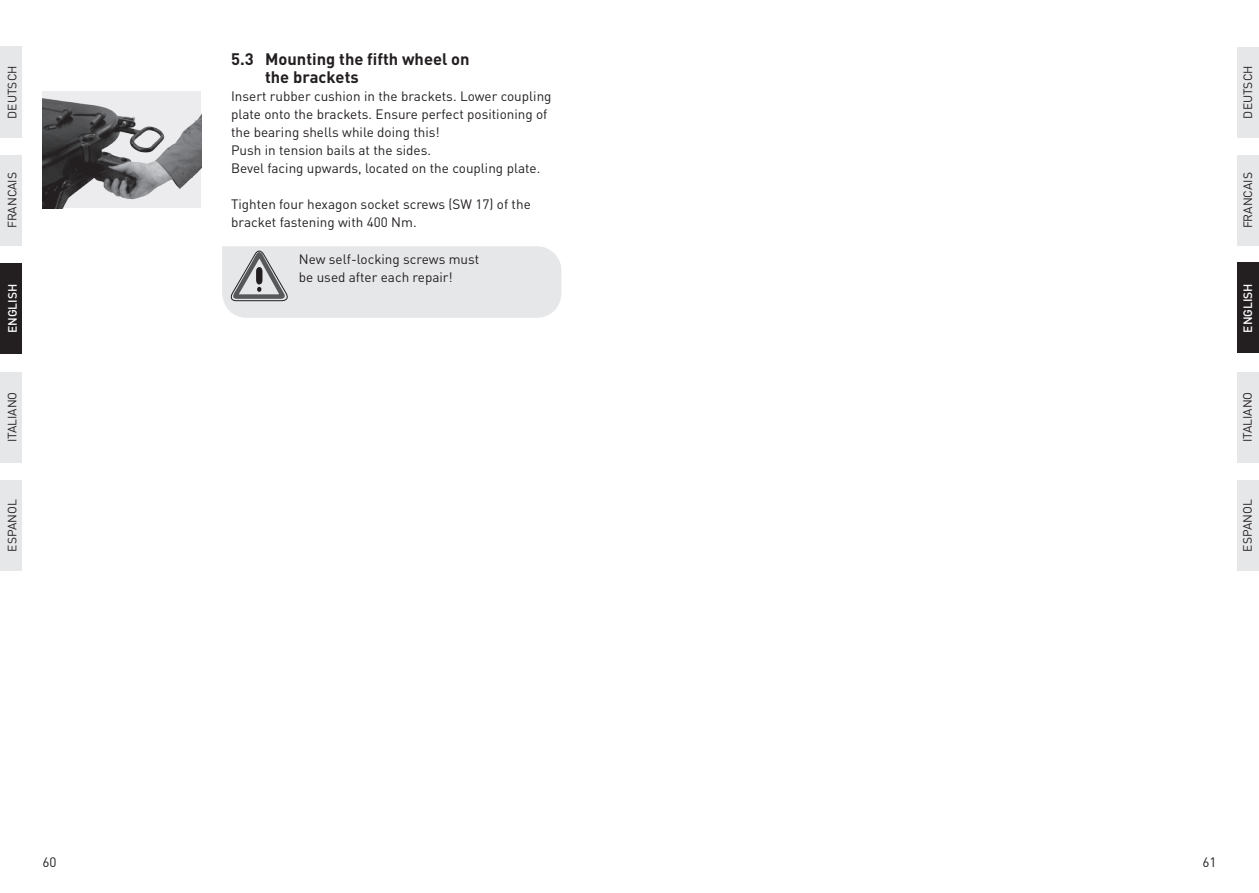
<style>
.page{position:relative;width:1259px;height:893px;background:#fff}
.page>*{position:absolute;margin:0;border:0;box-sizing:border-box;transform-origin:0 0}
.u_uebertitel_fliesstext{font:700 16.5px/18px "DIN";color:#231f20}
.e_fliesstext{font:13.5px/18px "DIN";color:#231f20}
.d_fliesstext{font:13.5px/18px "DIN";color:#231f20}
.t1{font:12px "DIN";color:#231f20}
.t2{font:500 12px "DIN";color:#fff}
</style>
<div class="page">
<div style="left:0;top:47px;width:21px;height:91px;background:#e6e7e9"></div>
<div style="left:0;top:155px;width:21px;height:90px;background:#e6e7e9"></div>
<div style="left:0;top:264px;width:21px;height:90px;background:#231f20"></div>
<div style="left:0;top:372px;width:21px;height:90px;background:#e6e7e9"></div>
<div style="left:0;top:480px;width:21px;height:90px;background:#e6e7e9"></div>
<div style="left:1237px;top:47px;width:22px;height:90px;background:#e6e7e9"></div>
<div style="left:1237px;top:155px;width:22px;height:90px;background:#e6e7e9"></div>
<div style="left:1237px;top:263px;width:22px;height:90px;background:#231f20"></div>
<div style="left:1237px;top:372px;width:22px;height:90px;background:#e6e7e9"></div>
<div style="left:1237px;top:480px;width:22px;height:90px;background:#e6e7e9"></div>
<img style="left:43px;top:91px;width:158px;height:117px">
<div style="left:222px;top:246px;width:339px;height:72px;background:#e6e7e9"></div>
<p class="t1" style="left:5px;top:119px;width:55px;rotate:-90deg">DEUTSCH</p>
<p class="t1" style="left:5px;top:228px;width:58px;rotate:-90deg">FRANCAIS</p>
<p class="t2" style="left:5px;top:333px;width:51px;rotate:-90deg">ENGLISH</p>
<p class="t1" style="left:5px;top:442px;width:52px;rotate:-90deg">ITALIANO</p>
<p class="t1" style="left:5px;top:551px;width:54px;rotate:-90deg">ESPANOL</p>
<p class="u_uebertitel_fliesstext" style="left:265px;top:50px;width:206px;text-indent:-34px">5.3 Mounting the fifth wheel on the brackets</p>
<p class="e_fliesstext" style="left:231px;top:87px;width:322px">Insert rubber cushion in the brackets. Lower coupling plate onto the brackets. Ensure perfect positioning of the bearing shells while doing this!</p>
<p class="e_fliesstext" style="left:231px;top:141px;width:201px">Push in tension bails at the sides.</p>
<p class="e_fliesstext" style="left:231px;top:159px;width:311px">Bevel facing upwards, located on the coupling plate.</p>
<p class="e_fliesstext" style="left:231px;top:195px;width:301px">Tighten four hexagon socket screws (SW 17) of the bracket fastening with 400 Nm.</p>
<p class="d_fliesstext" style="left:299px;top:249px;width:182px">New self-locking screws must be used after each repair!</p>
<p class="t1" style="left:1240px;top:119px;width:55px;rotate:-90deg">DEUTSCH</p>
<p class="t1" style="left:1240px;top:228px;width:58px;rotate:-90deg">FRANCAIS</p>
<p class="t2" style="left:1240px;top:333px;width:51px;rotate:-90deg">ENGLISH</p>
<p class="t1" style="left:1240px;top:442px;width:52px;rotate:-90deg">ITALIANO</p>
<p class="t1" style="left:1240px;top:551px;width:54px;rotate:-90deg">ESPANOL</p>
<p class="e_fliesstext" style="left:43px;top:853px;width:16px">60</p>
<p class="e_fliesstext" style="left:1202px;top:853px;width:16px">61</p>
</div>
